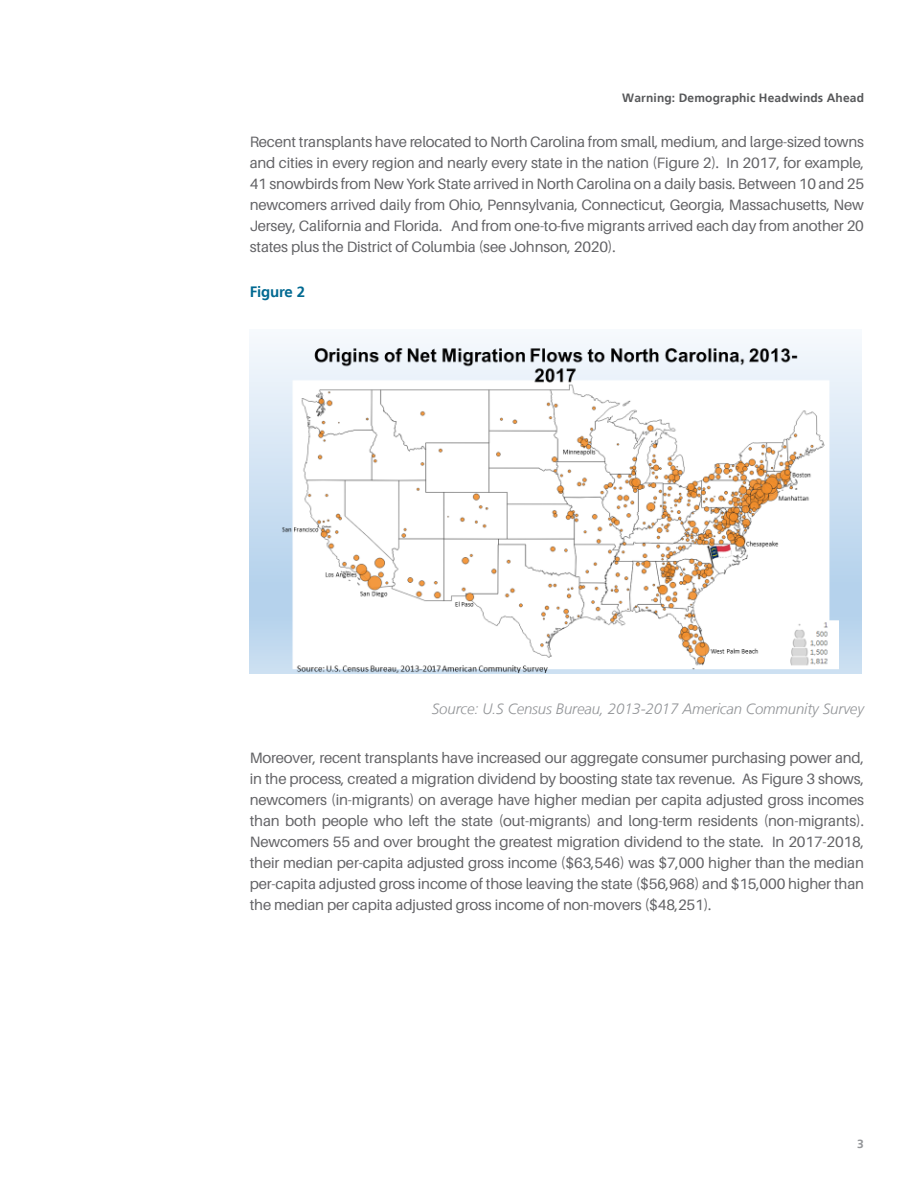
<style>
.page{position:relative;width:918px;height:1188px;background:#fff}
.page>*{position:absolute;margin:0;border:0;box-sizing:border-box;transform-origin:0 0}
.Main_Text{font:15px/21px "Aileron";letter-spacing:-.01em;color:#636366;text-align:justify}
.t1{font:italic 300 15px "Frutiger";letter-spacing:-.01em;color:#939598}
.Table_Title{font:700 15px "Frutiger";letter-spacing:-.01em;color:#006991}
.t2{font:700 12px "Frutiger";letter-spacing:.01em;color:#57585a}
.t3{font:700 12px "Frutiger";color:#939598}
</style>
<div class="page">
<img style="left:250px;top:339px;width:612px;height:335px">
<p class="t2" style="left:622px;top:91px;width:243px">Warning: Demographic Headwinds Ahead</p>
<p class="Main_Text" style="left:250px;top:132px;width:616px">Recent transplants have relocated to North Carolina from small, medium, and large-sized towns and cities in every region and nearly every state in the nation (Figure 2). In 2017, for example, 41 snowbirds from New York State arrived in North Carolina on a daily basis. Between 10 and 25 newcomers arrived daily from Ohio, Pennsylvania, Connecticut, Georgia, Massachusetts, New Jersey, California and Florida. And from one-to-five migrants arrived each day from another 20 states plus the District of Columbia (see Johnson, 2020).</p>
<p class="Table_Title" style="left:250px;top:283px;width:57px">Figure 2</p>
<p class="t1" style="left:432px;top:700px;width:434px">Source: U.S Census Bureau, 2013-2017 American Community Survey</p>
<p class="Main_Text" style="left:250px;top:747px;width:616px">Moreover, recent transplants have increased our aggregate consumer purchasing power and, in the process, created a migration dividend by boosting state tax revenue. As Figure 3 shows, newcomers (in-migrants) on average have higher median per capita adjusted gross incomes than both people who left the state (out-migrants) and long-term residents (non-migrants).<br>Newcomers 55 and over brought the greatest migration dividend to the state. In 2017-2018, their median per-capita adjusted gross income ($63,546) was $7,000 higher than the median per-capita adjusted gross income of those leaving the state ($56,968) and $15,000 higher than the median per capita adjusted gross income of non-movers ($48,251).</p>
<p class="t3" style="left:857px;top:1136px;width:8px">3</p>
</div>
